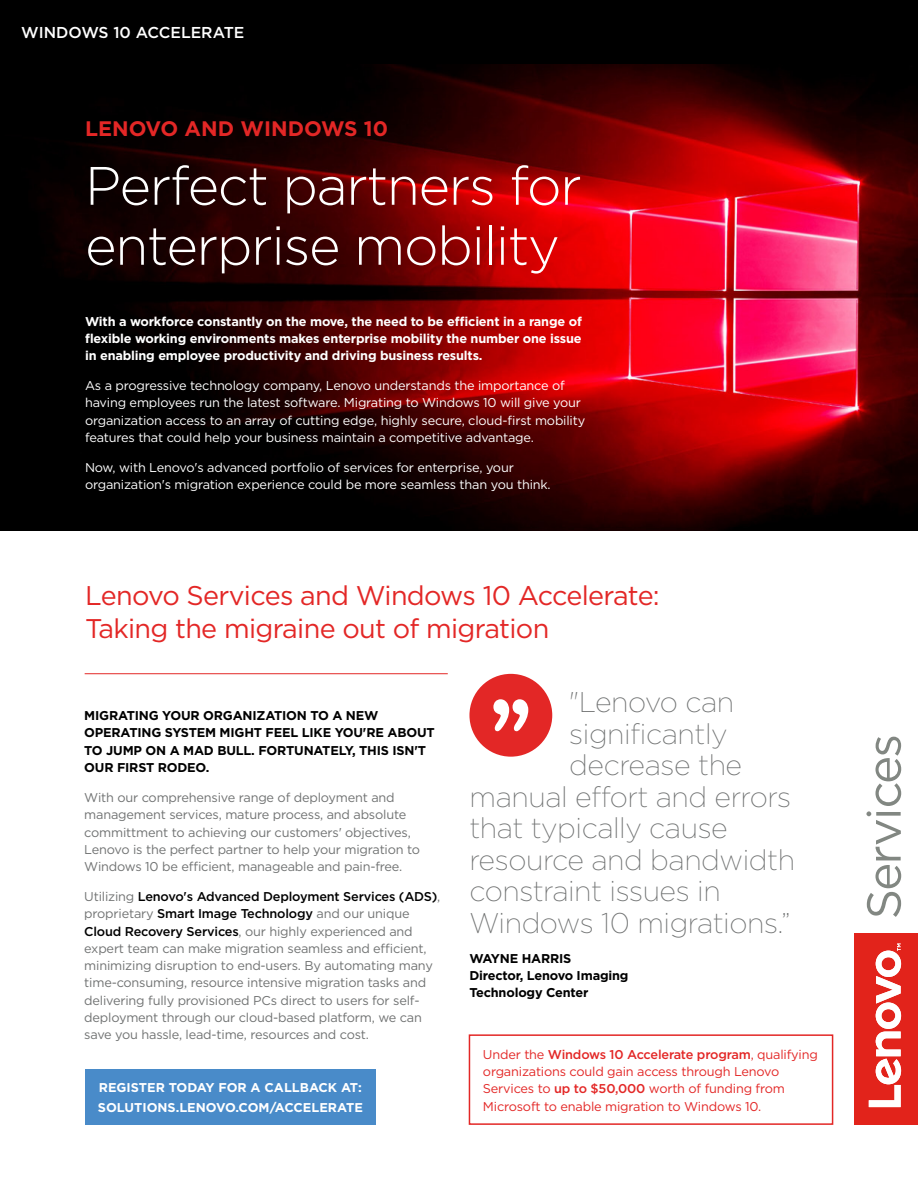
<style>
.page{position:relative;width:918px;height:1188px;background:#fff}
.page>*{position:absolute;margin:0;border:0;box-sizing:border-box;transform-origin:0 0}
.t1{font:300 54px/60px "Gotham";letter-spacing:-.025em;color:#fff}
.t2{font:200 28.5px "Gotham";letter-spacing:-.015em;color:#707272}
.t3{font:27px/33px "Gotham";letter-spacing:-.025em;color:#e32726}
.t4{font:700 21px "Gotham";color:#e32726}
.t5{font:500 15.75px "Gotham";color:#fff}
.t6{font:12.75px/17.2px "Gotham";letter-spacing:-.015em;color:#707272}
.t7{font:12.75px/17.2px "Gotham";letter-spacing:-.015em;color:#fff}
.t8{font:700 12.75px/17.2px "Gotham";letter-spacing:-.015em;color:#fff}
.t9{font:700 12.75px/17.2px "Gotham";letter-spacing:-.015em;color:#000}
.t10{font:12.75px/17.2px "Gotham";letter-spacing:-.015em;color:#e32726}
.s1{font-weight:500;color:#000}
.s2{font-weight:500}
</style>
<div class="page">
<img style="left:0;top:64px;width:918px;height:466px">
<div style="left:854px;top:934px;width:64px;height:191px;background:#e2231b"></div>
<svg style="left:869px;top:944px;width:32px;height:163px"></svg>
<svg style="left:866px;top:737px;width:35px;height:180px"></svg>
<div style="left:85px;top:1069px;width:291px;height:56px;background:#498bc9"></div>
<div style="left:0;top:0;width:918px;height:64px;background:#000"></div>
<hr style="left:85px;top:673px;width:363px;height:1px;background:#e32726">
<div style="left:469px;top:1034px;width:364px;height:91px;border:2px solid #e32726"></div>
<div style="left:469px;top:674px;width:83px;height:83px;background:#e32726;border-radius:50%"></div>
<svg style="left:493px;top:699px;width:35px;height:32px"></svg>
<p class="t5" style="left:21px;top:22px;width:225px">WINDOWS 10 ACCELERATE</p>
<h3 class="t4" style="left:85px;top:114px;width:305px">LENOVO AND WINDOWS 10</h3>
<h1 class="t1" style="left:85px;top:154px;width:498px">Perfect partners for enterprise mobility</h1>
<p class="t8" style="left:85px;top:312px;width:498px;text-align:justify">With a workforce constantly on the move, the need to be efficient in a range of flexible working environments makes enterprise mobility the number one issue in enabling employee productivity and driving business results.</p>
<p class="t7" style="left:85px;top:377px;width:502px">As a progressive technology company, Lenovo understands the importance of having employees run the latest software. Migrating to Windows 10 will give your organization access to an array of cutting edge, highly secure, cloud-first mobility features that could help your business maintain a competitive advantage.</p>
<p class="t7" style="left:85px;top:459px;width:467px">Now, with Lenovo's advanced portfolio of services for enterprise, your organization's migration experience could be more seamless than you think.</p>
<h3 class="t3" style="left:85px;top:578px;width:576px">Lenovo Services and Windows 10 Accelerate:<br>Taking the migraine out of migration</h3>
<p class="t9" style="left:84px;top:707px;width:352px">MIGRATING YOUR ORGANIZATION TO A NEW OPERATING SYSTEM MIGHT FEEL LIKE YOU'RE ABOUT TO JUMP ON A MAD BULL. FORTUNATELY, THIS ISN'T OUR FIRST RODEO.</p>
<p class="t6" style="left:84px;top:789px;width:337px">With our comprehensive range of deployment and management services, mature process, and absolute committment to achieving our customers' objectives, Lenovo is the perfect partner to help your migration to Windows 10 be efficient, manageable and pain-free.</p>
<p class="t6" style="left:84px;top:888px;width:358px">Utilizing <span class="s1">Lenovo's Advanced Deployment Services (ADS)</span>, proprietary <span class="s1">Smart Image Technology</span> and our unique <span class="s1">Cloud Recovery Services</span>, our highly experienced and expert team can make migration seamless and efficient, minimizing disruption to end-users. By automating many time-consuming, resource intensive migration tasks and delivering fully provisioned PCs direct to users for self&shy;deployment through our cloud-based platform, we can save you hassle, lead-time, resources and cost.</p>
<p class="t8" style="left:98px;top:1077px;width:267px;line-height:20.2px">REGISTER TODAY FOR A CALLBACK AT:<br>SOLUTIONS.LENOVO.COM/ACCELERATE</p>
<h2 class="t2" style="left:569px;top:684px;width:167px">"Lenovo can</h2>
<h2 class="t2" style="left:569px;top:716px;width:160px">significantly</h2>
<h2 class="t2" style="left:569px;top:747px;width:174px">decrease the</h2>
<h2 class="t2" style="left:469px;top:779px;width:323px">manual effort and errors</h2>
<h2 class="t2" style="left:469px;top:810px;width:260px">that typically cause</h2>
<h2 class="t2" style="left:469px;top:842px;width:327px">resource and bandwidth</h2>
<h2 class="t2" style="left:469px;top:873px;width:253px">constraint issues in</h2>
<h2 class="t2" style="left:469px;top:905px;width:323px">Windows 10 migrations.”</h2>
<p class="t9" style="left:469px;top:950px;width:160px">WAYNE HARRIS<br>Director, Lenovo Imaging<br>Technology Center</p>
<p class="t10" style="left:483px;top:1045px;width:336px">Under the <span class="s2">Windows 10 Accelerate program</span>, qualifying organizations could gain access through Lenovo Services to <span class="s2">up to $50,000</span> worth of funding from Microsoft to enable migration to Windows 10.</p>
</div>
